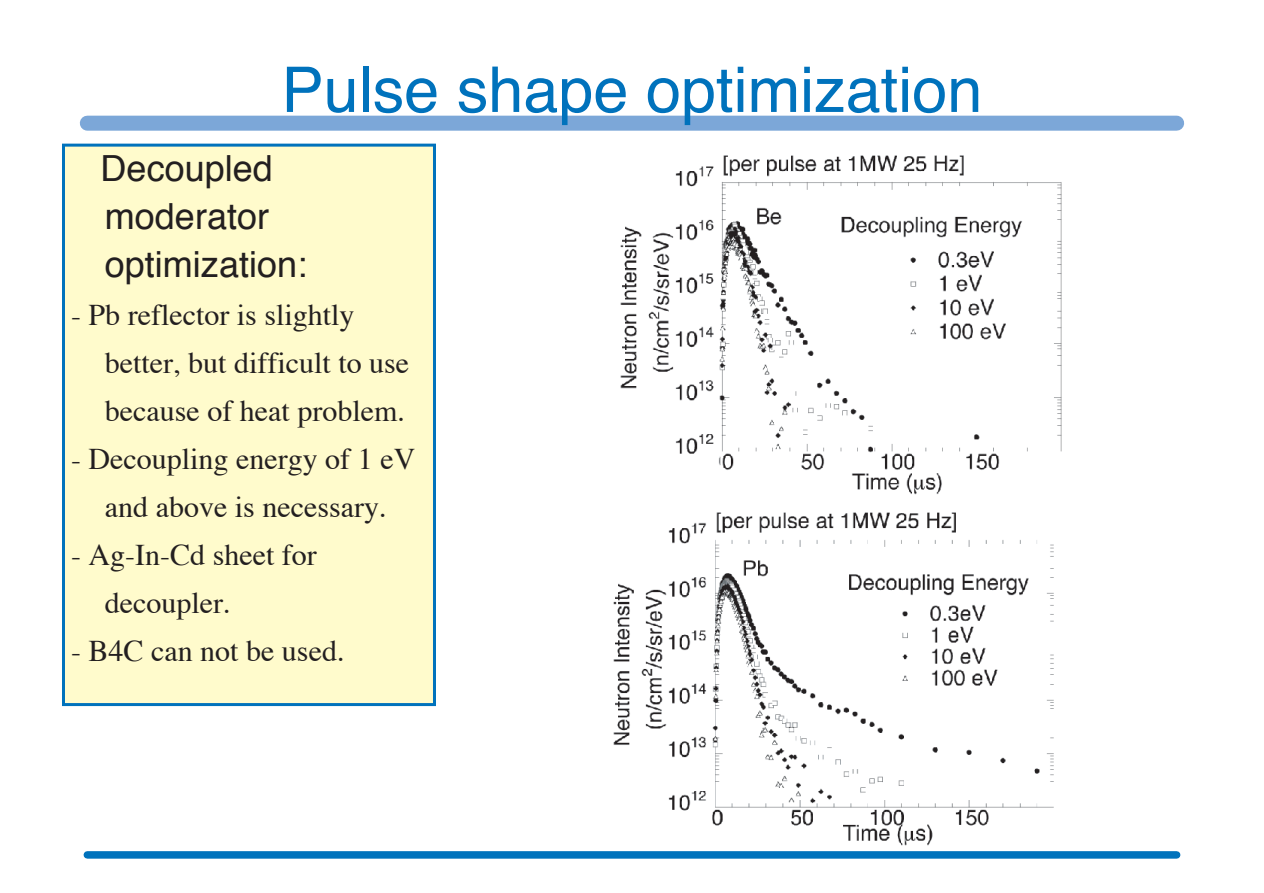
<style>
.page{position:relative;width:1264px;height:893px;background:#fff}
.page>*{position:absolute;margin:0;border:0;box-sizing:border-box;transform-origin:0 0}
.t1{font:63px "Helvetica";color:#0072bc}
.t2{font:36px/48px "Helvetica";color:#231f20}
.t3{font:30px/48px "Times";color:#231f20}
</style>
<div class="page">
<div style="left:87px;top:116px;width:1089px;height:15px;background:#7ca7d8"></div>
<div style="left:87px;top:851px;width:1089px;height:7px;background:#0072bc"></div>
<div style="left:62px;top:144px;width:374px;height:562px;background:#fffbcc;border:3px solid #0072bc"></div>
<img style="left:613px;top:512px;width:441px;height:334px">
<img style="left:620px;top:155px;width:442px;height:339px">
<h1 class="t1" style="left:281px;top:47px;width:702px">Pulse shape optimization</h1>
<p class="t2" style="left:101px;top:147px;width:208px">Decoupled moderator optimization:</p>
<p class="t3" style="left:105px;top:293px;width:306px;text-indent:-34px">- Pb reflector is slightly better, but difficult to use because of heat problem.</p>
<p class="t3" style="left:71px;top:437px;width:346px;text-align:center">- Decoupling energy of 1 eV and above is necessary.</p>
<p class="t3" style="left:105px;top:533px;width:213px;text-indent:-34px">- Ag-In-Cd sheet for decoupler.</p>
<p class="t3" style="left:71px;top:629px;width:275px">- B4C can not be used.</p>
</div>
